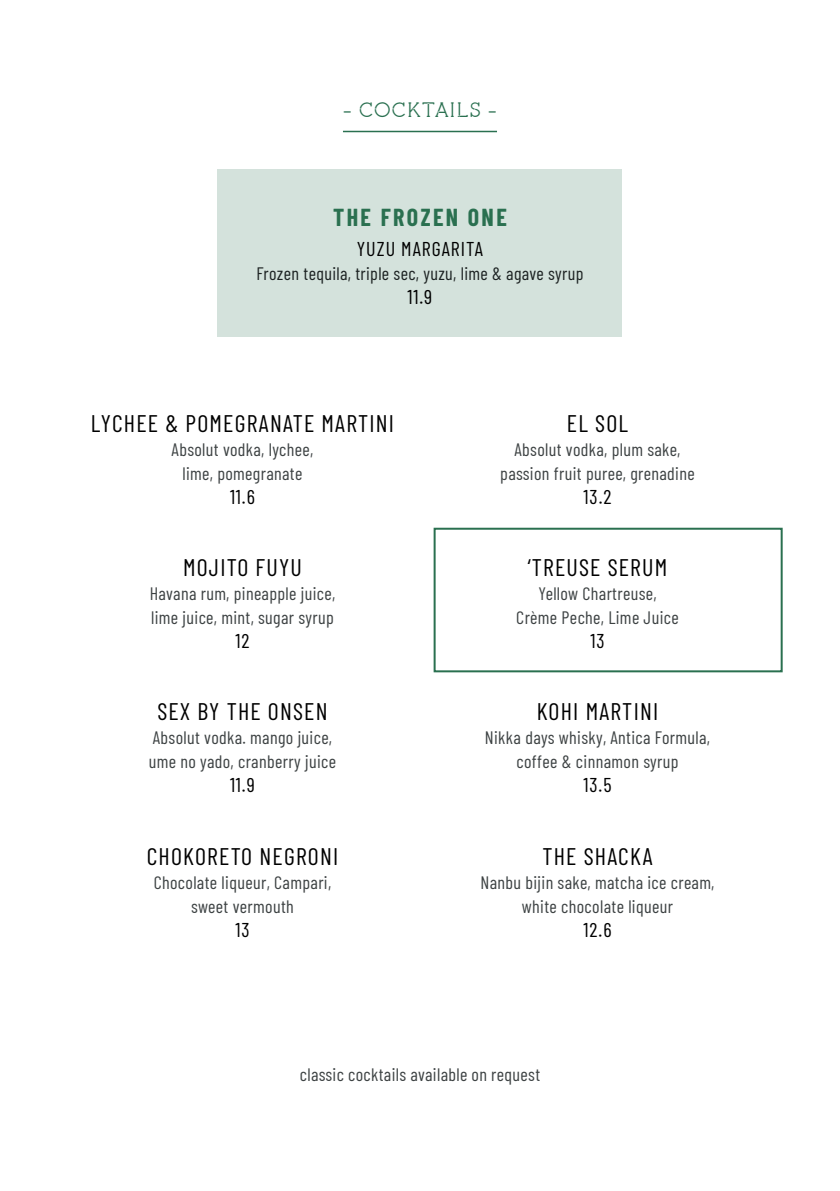
<style>
.page{position:relative;width:840px;height:1191px;background:#fff}
.page>*{position:absolute;margin:0;border:0;box-sizing:border-box;transform-origin:0 0}
.t1{font:24px "Barlow Condensed";letter-spacing:.05em;color:#000}
.t2{font:700 24px "Barlow Condensed";letter-spacing:.1em;color:#2a7050}
.t3{font:20px "Barlow Condensed";letter-spacing:.05em;color:#000}
.t4{font:20px "pironv 2 stencil";letter-spacing:.02em;color:#2a7050}
.t5{font:18px/24px "Barlow Condensed";letter-spacing:.02em;color:#3d4243;text-align:center}
.t6{font:18px "Barlow Condensed";letter-spacing:.02em;color:#1c2222}
</style>
<div class="page">
<div style="left:217px;top:169px;width:405px;height:167px;background:#d4e2dc"></div>
<hr style="left:343px;top:131px;width:153px;height:1px;background:#2a7050">
<div style="left:433px;top:528px;width:349px;height:144px;border:2px solid #2a7050"></div>
<p class="t4" style="left:343px;top:98px;width:155px">- COCKTAILS -</p>
<h1 class="t2" style="left:333px;top:201px;width:175px">THE FROZEN ONE</h1>
<p class="t3" style="left:356px;top:235px;width:128px">YUZU MARGARITA</p>
<p class="t6" style="left:256px;top:261px;width:328px">Frozen tequila, triple sec, yuzu, lime &amp; agave syrup</p>
<p class="t3" style="left:407px;top:283px;width:26px">11.9</p>
<h1 class="t1" style="left:91px;top:406px;width:304px">LYCHEE &amp; POMEGRANATE MARTINI</h1>
<p class="t5" style="left:171px;top:436px;width:143px">Absolut vodka, lychee, lime, pomegranate</p>
<p class="t3" style="left:230px;top:483px;width:26px">11.6</p>
<h1 class="t1" style="left:183px;top:550px;width:120px">MOJITO FUYU</h1>
<p class="t5" style="left:150px;top:580px;width:187px;text-align:left">Havana rum, pineapple juice, lime juice, mint, sugar syrup</p>
<p class="t3" style="left:235px;top:627px;width:16px">12</p>
<h1 class="t1" style="left:157px;top:694px;width:171px">SEX BY THE ONSEN</h1>
<p class="t5" style="left:149px;top:724px;width:189px;text-align:left">Absolut vodka. mango juice, ume no yado, cranberry juice</p>
<p class="t3" style="left:230px;top:771px;width:26px">11.9</p>
<h1 class="t1" style="left:147px;top:838px;width:193px">CHOKORETO NEGRONI</h1>
<p class="t5" style="left:154px;top:868px;width:179px">Chocolate liqueur, Campari, sweet vermouth</p>
<p class="t3" style="left:235px;top:915px;width:16px">13</p>
<h1 class="t1" style="left:566px;top:406px;width:63px">EL SOL</h1>
<p class="t5" style="left:500px;top:436px;width:196px">Absolut vodka, plum sake, passion fruit puree, grenadine</p>
<p class="t3" style="left:583px;top:483px;width:30px">13.2</p>
<h1 class="t1" style="left:527px;top:550px;width:141px">‘TREUSE SERUM</h1>
<p class="t5" style="left:516px;top:580px;width:164px">Yellow Chartreuse,<br>Crème Peche, Lime Juice</p>
<p class="t3" style="left:590px;top:627px;width:16px">13</p>
<h1 class="t1" style="left:536px;top:694px;width:123px">KOHI MARTINI</h1>
<p class="t5" style="left:484px;top:724px;width:226px">Nikka days whisky, Antica Formula, coffee &amp; cinnamon syrup</p>
<p class="t3" style="left:583px;top:771px;width:30px">13.5</p>
<h1 class="t1" style="left:542px;top:838px;width:111px">THE SHACKA</h1>
<p class="t5" style="left:480px;top:868px;width:235px">Nanbu bijin sake, matcha ice cream, white chocolate liqueur</p>
<p class="t3" style="left:583px;top:915px;width:30px">12.6</p>
<p class="t5" style="left:299px;top:1061px;width:242px">classic cocktails available on request</p>
</div>
